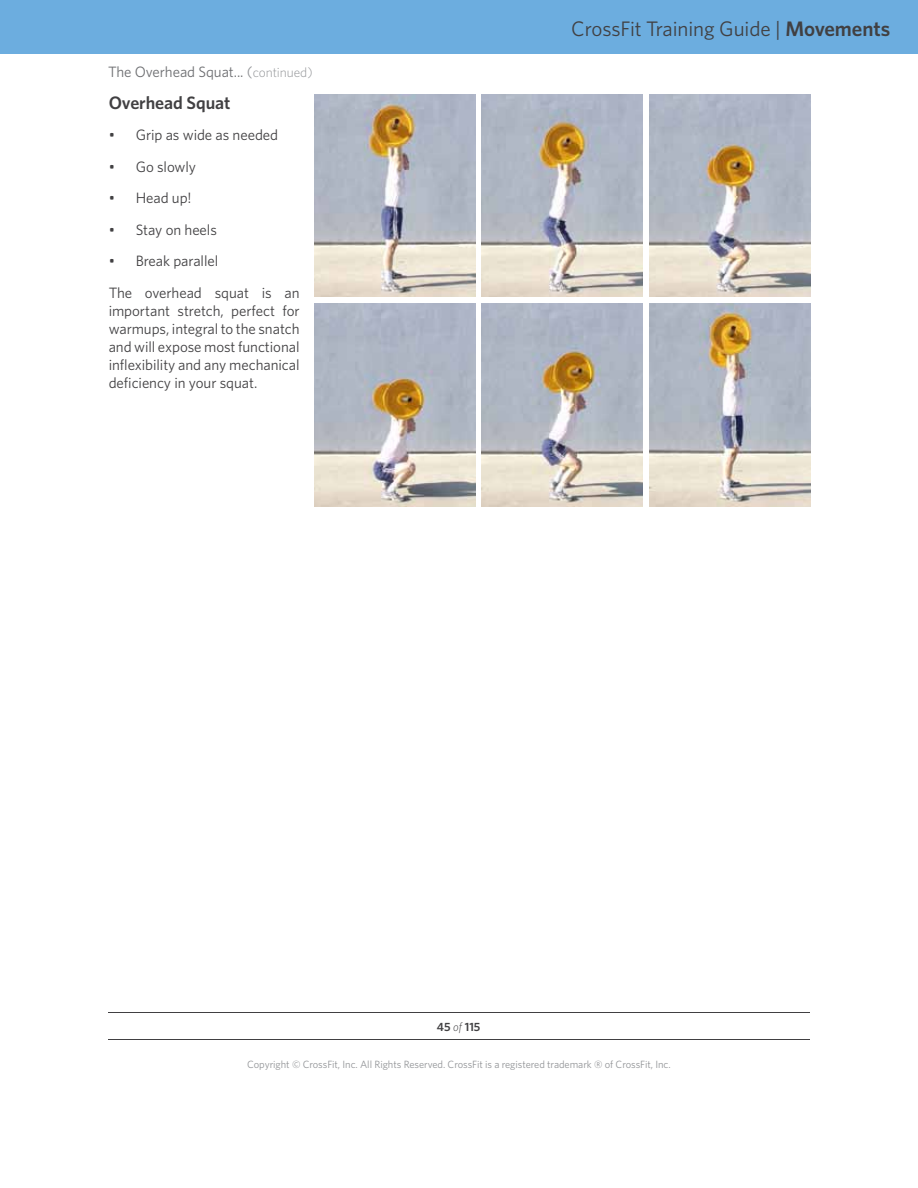
<style>
.page{position:relative;width:918px;height:1188px;background:#fff}
.page>*{position:absolute;margin:0;border:0;box-sizing:border-box;transform-origin:0 0}
.t1{font:21px "Whitney HTF";letter-spacing:-.005em;color:#414042}
.t2{font:600 18px "Whitney HTF";letter-spacing:-.005em;color:#414042}
.t3{font:15px/18px "Whitney HTF";letter-spacing:-.005em;color:#414042}
.t4{font:15px "Whitney HTF";letter-spacing:-.005em;color:#6d6e71}
.t5{font:600 12px "Whitney HTF";color:#414042}
.t6{font:10.5px "Whitney HTF";letter-spacing:-.005em;color:#939598}
.s1{color:#939598}
.s2{font-weight:300;font-size:13.5px;color:#939598}
.s3{font-weight:600}
.s4{font-weight:300;font-style:italic}
</style>
<div class="page">
<hr style="left:108px;top:1012px;width:702px;height:1px;background:#414042">
<hr style="left:108px;top:1039px;width:702px;height:1px;background:#414042">
<div style="left:0;top:0;width:918px;height:54px;background:#6caddf"></div>
<img style="left:314px;top:94px;width:161px;height:203px">
<img style="left:482px;top:94px;width:161px;height:203px">
<img style="left:650px;top:94px;width:161px;height:203px">
<img style="left:314px;top:304px;width:161px;height:202px">
<img style="left:482px;top:304px;width:161px;height:202px">
<img style="left:650px;top:304px;width:161px;height:202px">
<p class="t4" style="left:108px;top:63px;width:206px">The Overhead Squat... <span class="s1">(</span><span class="s2">continued)</span></p>
<p class="t2" style="left:109px;top:92px;width:123px">Overhead Squat</p>
<p class="t3" style="left:109px;top:126px;width:171px">• Grip as wide as needed</p>
<p class="t3" style="left:109px;top:157px;width:89px">• Go slowly</p>
<p class="t3" style="left:109px;top:189px;width:84px">• Head up!</p>
<p class="t3" style="left:109px;top:220px;width:110px">• Stay on heels</p>
<p class="t3" style="left:109px;top:245px;width:192px;line-height:31.5px">• Break parallel<br>The overhead squat is an</p>
<p class="t3" style="left:109px;top:301px;width:192px;text-align:justify">important stretch, perfect for warmups, integral to the snatch and will expose most functional inflexibility and any mechanical deficiency in your squat.</p>
<h1 class="t1" style="left:571px;top:16px;width:320px">CrossFit Training Guide | <span class="s3">Movements</span></h1>
<p class="t5" style="left:437px;top:1020px;width:45px">45 <span class="s4">of</span> 115</p>
<p class="t6" style="left:247px;top:1058px;width:425px">Copyright © CrossFit, Inc. All Rights Reserved. CrossFit is a registered trademark ‰ of CrossFit, Inc.</p>
</div>
